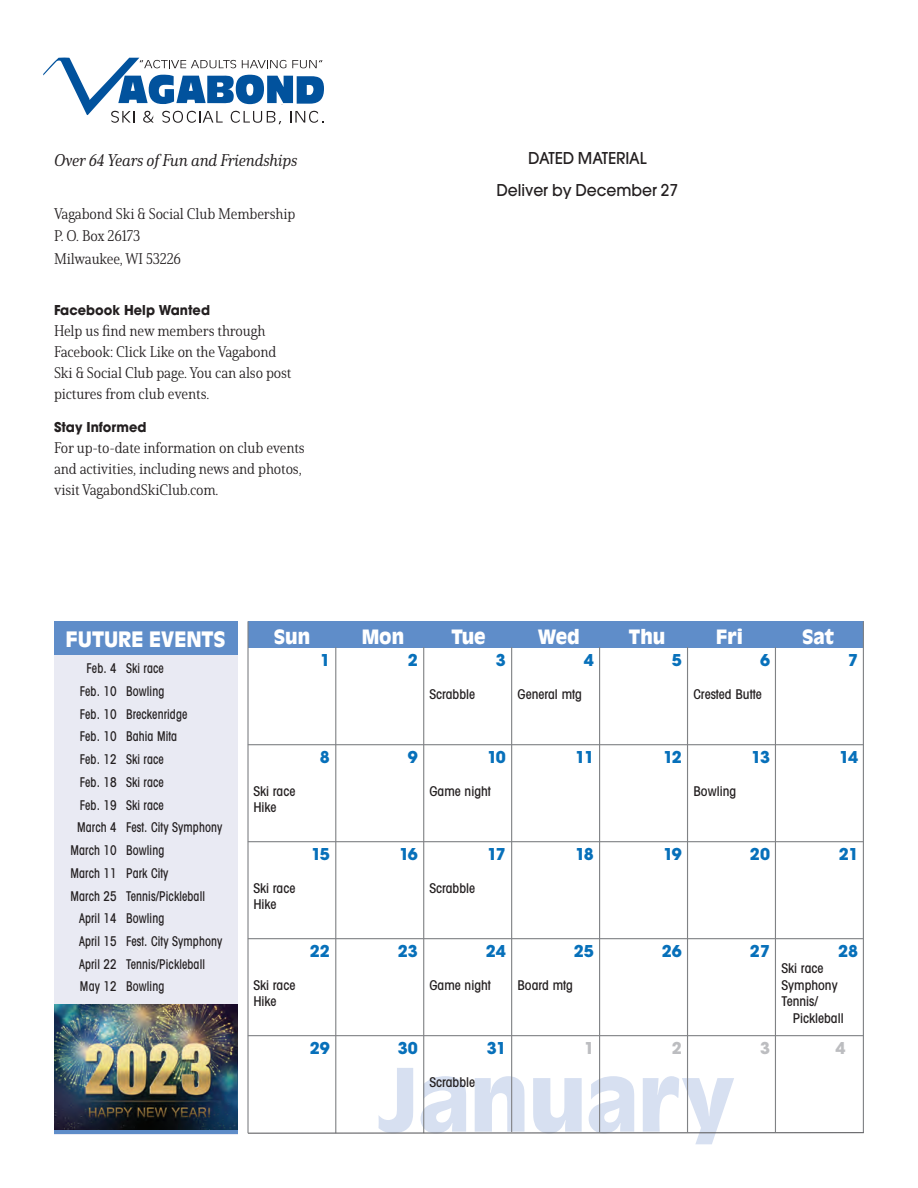
<style>
.page{position:relative;width:918px;height:1188px;background:#fff}
.page>*{position:absolute;margin:0;border:0;box-sizing:border-box;transform-origin:0 0}
.t1{font:700 95.55px "Antique Oli";color:#d7e0f1;scale:.96 1}
.t2{font:900 21px "Antique Olive";letter-spacing:-.005em;color:#fff;scale:.94 1}
.t3{font:900 19.5px "Antique Olive";letter-spacing:-.005em;color:#fff;scale:.96 1}
.t4{font:18px "Avant Garde Bld";letter-spacing:-.05em;color:#0770ba}
.t5{font:18px/31.7px "Avant Garde Mdm";letter-spacing:-.005em;color:#231f20;text-align:center;scale:.96 1}
.t6{font:18px "Avant Garde Bld";color:#bcbdc0}
.t7{font:16.5px "Solitas Serif Nor Med It";letter-spacing:-.005em;color:#231f20;scale:.96 1}
.t8{font:15px/21px "Solitas Serif Nor Boo";letter-spacing:-.01em;color:#231f20;scale:.96 1}
.t9{font:500 condensed 13.5px "Avant Garde";letter-spacing:.01em;color:#231f20;scale:.88 1}
.t10{font:500 condensed 13.5px/16.5px "Avant Garde";letter-spacing:.01em;color:#231f20}
.t11{font:700 13.5px "Avant Garde";color:#231f20;scale:.96 1}
</style>
<div class="page">
<svg style="left:43px;top:57px;width:281px;height:67px"></svg>
<div style="left:54px;top:654px;width:184px;height:480px;background:#e9eaf3"></div>
<div style="left:54px;top:621px;width:184px;height:34px;background:#5f8dc9"></div>
<div style="left:54px;top:1125px;width:184px;height:9px;background:#5f8dc9"></div>
<div style="left:248px;top:621px;width:615px;height:27px;background:#5f8dc9"></div>
<hr style="left:335px;top:647px;width:1px;height:486px;background:#808285">
<hr style="left:423px;top:647px;width:1px;height:486px;background:#808285">
<hr style="left:511px;top:647px;width:1px;height:485px;background:#808285">
<hr style="left:599px;top:647px;width:1px;height:485px;background:#808285">
<hr style="left:687px;top:647px;width:1px;height:485px;background:#808285">
<hr style="left:775px;top:647px;width:1px;height:485px;background:#808285">
<hr style="left:863px;top:621px;width:1px;height:512px;background:#808285">
<hr style="left:247px;top:621px;width:2px;height:512px;background:#808285">
<hr style="left:248px;top:744px;width:615px;height:1px;background:#808285">
<hr style="left:248px;top:841px;width:615px;height:1px;background:#808285">
<hr style="left:248px;top:938px;width:615px;height:1px;background:#808285">
<hr style="left:248px;top:1035px;width:615px;height:1px;background:#808285">
<svg style="left:247px;top:1132px;width:617px;height:2px"></svg>
<img style="left:54px;top:1004px;width:184px;height:126px">
<p class="t7" style="left:54px;top:150px;width:255px">Over 64 Years of Fun and Friendships</p>
<p class="t8" style="left:54px;top:202px;width:253px;line-height:22.5px">Vagabond Ski &amp; Social Club Membership<br>P. O. Box 26173<br>Milwaukee, WI 53226</p>
<p class="t11" style="left:54px;top:301px;width:164px">Facebook Help Wanted</p>
<p class="t8" style="left:54px;top:320px;width:249px">Help us find new members through Facebook: Click Like on the Vagabond Ski &amp; Social Club page. You can also post pictures from club events.</p>
<p class="t11" style="left:54px;top:418px;width:98px">Stay Informed</p>
<p class="t8" style="left:54px;top:437px;width:263px">For up-to-date information on club events and activities, including news and photos, visit VagabondSkiClub.com.</p>
<p class="t5" style="left:497px;top:144px;width:191px">DATED MATERIAL<br>Deliver by December 27</p>
<h2 class="t2" style="left:66px;top:627px;width:171px">FUTURE EVENTS</h2>
<h3 class="t3" style="left:274px;top:625px;width:39px">Sun</h3>
<h3 class="t3" style="left:362px;top:625px;width:46px">Mon</h3>
<h3 class="t3" style="left:452px;top:625px;width:37px">Tue</h3>
<h3 class="t3" style="left:538px;top:625px;width:45px">Wed</h3>
<h3 class="t3" style="left:629px;top:625px;width:39px">Thu</h3>
<h3 class="t3" style="left:716px;top:625px;width:29px">Fri</h3>
<h3 class="t3" style="left:802px;top:625px;width:35px">Sat</h3>
<p class="t4" style="left:408px;top:648px;width:12px">2</p>
<p class="t4" style="left:496px;top:648px;width:12px">3</p>
<p class="t4" style="left:760px;top:648px;width:12px">6</p>
<p class="t10" style="left:693px;top:685px;width:70px">Crested Butte</p>
<p class="t4" style="left:848px;top:648px;width:12px">7</p>
<p class="t4" style="left:320px;top:648px;width:12px">1</p>
<p class="t4" style="left:584px;top:648px;width:12px">4</p>
<p class="t4" style="left:672px;top:648px;width:12px">5</p>
<p class="t9" style="left:87px;top:660px;width:89px">Feb. 4 Ski race</p>
<p class="t9" style="left:80px;top:683px;width:97px">Feb. 10 Bowling</p>
<p class="t9" style="left:80px;top:705px;width:124px">Feb. 10 Breckenridge</p>
<p class="t9" style="left:80px;top:728px;width:112px">Feb. 10 Bahia Mita</p>
<p class="t9" style="left:80px;top:751px;width:97px">Feb. 12 Ski race</p>
<p class="t9" style="left:80px;top:774px;width:97px">Feb. 18 Ski race</p>
<p class="t9" style="left:80px;top:796px;width:97px">Feb. 19 Ski race</p>
<p class="t9" style="left:77px;top:819px;width:167px">March 4 Fest. City Symphony</p>
<p class="t9" style="left:71px;top:842px;width:108px">March 10 Bowling</p>
<p class="t9" style="left:71px;top:865px;width:113px">March 11 Park City</p>
<p class="t9" style="left:71px;top:887px;width:154px">March 25 Tennis/Pickleball</p>
<p class="t9" style="left:79px;top:910px;width:98px">April 14 Bowling</p>
<p class="t9" style="left:79px;top:933px;width:164px">April 15 Fest. City Symphony</p>
<p class="t9" style="left:79px;top:956px;width:145px">April 22 Tennis/Pickleball</p>
<p class="t9" style="left:80px;top:978px;width:97px">May 12 Bowling</p>
<p class="t10" style="left:429px;top:685px;width:47px">Scrabble</p>
<p class="t10" style="left:517px;top:685px;width:66px">General mtg</p>
<p class="t4" style="left:487px;top:745px;width:21px">10</p>
<p class="t10" style="left:429px;top:782px;width:63px">Game night</p>
<p class="t4" style="left:751px;top:745px;width:21px">13</p>
<p class="t4" style="left:320px;top:745px;width:12px">8</p>
<p class="t4" style="left:408px;top:745px;width:12px">9</p>
<p class="t4" style="left:663px;top:745px;width:21px">12</p>
<p class="t4" style="left:575px;top:745px;width:21px">11</p>
<p class="t4" style="left:839px;top:745px;width:21px">14</p>
<p class="t10" style="left:253px;top:782px;width:43px">Ski race<br>Hike</p>
<p class="t10" style="left:693px;top:782px;width:44px">Bowling</p>
<p class="t4" style="left:575px;top:842px;width:21px">18</p>
<p class="t4" style="left:663px;top:842px;width:21px">19</p>
<p class="t4" style="left:750px;top:842px;width:22px">20</p>
<p class="t4" style="left:839px;top:842px;width:21px">21</p>
<p class="t4" style="left:311px;top:842px;width:21px">15</p>
<p class="t4" style="left:487px;top:842px;width:21px">17</p>
<p class="t4" style="left:399px;top:842px;width:21px">16</p>
<p class="t10" style="left:253px;top:879px;width:43px">Ski race<br>Hike</p>
<p class="t10" style="left:429px;top:879px;width:47px">Scrabble</p>
<p class="t4" style="left:574px;top:939px;width:22px">25</p>
<p class="t4" style="left:310px;top:939px;width:22px">22</p>
<p class="t4" style="left:398px;top:939px;width:22px">23</p>
<p class="t4" style="left:486px;top:939px;width:22px">24</p>
<p class="t10" style="left:429px;top:976px;width:63px">Game night</p>
<p class="t4" style="left:662px;top:939px;width:22px">26</p>
<p class="t4" style="left:750px;top:939px;width:22px">27</p>
<p class="t4" style="left:838px;top:939px;width:22px">28</p>
<p class="t10" style="left:781px;top:960px;width:58px">Ski race<br>Symphony<br>Tennis/</p>
<p class="t10" style="left:793px;top:1009px;width:52px">Pickleball</p>
<p class="t10" style="left:253px;top:976px;width:43px">Ski race<br>Hike</p>
<p class="t10" style="left:517px;top:976px;width:57px">Board mtg</p>
<p class="t4" style="left:310px;top:1036px;width:22px">29</p>
<p class="t4" style="left:398px;top:1036px;width:22px">30</p>
<p class="t4" style="left:487px;top:1036px;width:21px">31</p>
<p class="t6" style="left:584px;top:1036px;width:12px">1</p>
<p class="t6" style="left:672px;top:1036px;width:12px">2</p>
<h1 class="t1" style="left:377px;top:1046px;width:374px">January</h1>
<p class="t10" style="left:429px;top:1073px;width:47px">Scrabble</p>
<p class="t6" style="left:760px;top:1036px;width:12px">3</p>
<p class="t6" style="left:835px;top:1036px;width:12px">4</p>
</div>
